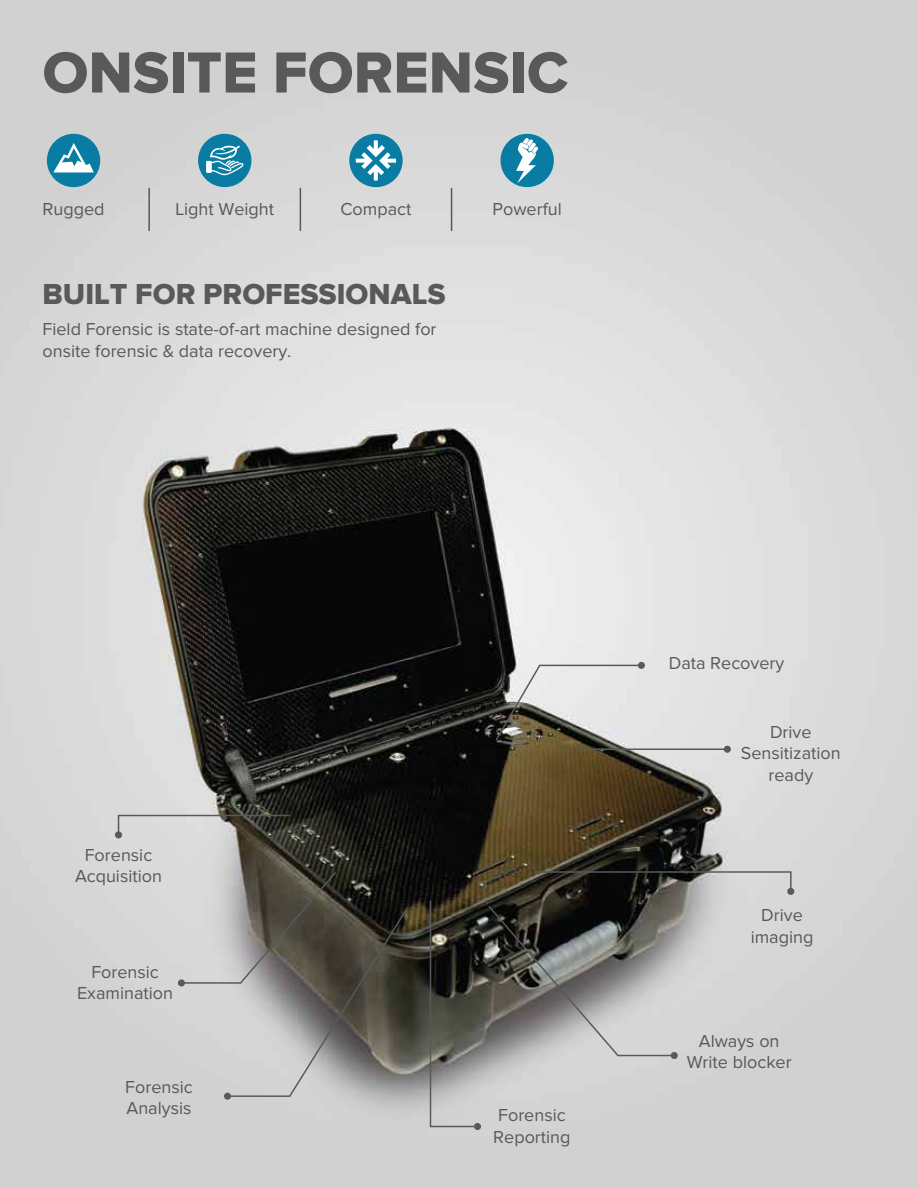
<style>
.page{position:relative;width:918px;height:1188px;background:#fff}
.page>*{position:absolute;margin:0;border:0;box-sizing:border-box;transform-origin:0 0}
.t1{font:60px "Proxima Nova Extrabld";color:#58595b}
.t2{font:30px "Proxima Nova Extrabld";color:#58595b}
.t3{font:18px/21.6px "Proxima Nova";color:#58595b;text-align:center}
</style>
<div class="page">
<img style="left:0;top:0;width:918px;height:1188px">
<div style="left:47px;top:134px;width:53px;height:53px;background:#097ca4;border-radius:50%"></div>
<svg style="left:53px;top:143px;width:41px;height:29px"></svg>
<div style="left:198px;top:134px;width:53px;height:53px;background:#097ca4;border-radius:50%"></div>
<svg style="left:206px;top:145px;width:38px;height:30px"></svg>
<div style="left:349px;top:134px;width:54px;height:53px;background:#097ca4;border-radius:50%"></div>
<svg style="left:356px;top:140px;width:40px;height:41px"></svg>
<div style="left:500px;top:134px;width:54px;height:53px;background:#097ca4;border-radius:50%"></div>
<svg style="left:516px;top:138px;width:22px;height:45px"></svg>
<hr style="left:148px;top:188px;width:2px;height:43px;background:#58595b">
<hr style="left:300px;top:188px;width:1px;height:43px;background:#58595b">
<hr style="left:451px;top:188px;width:1px;height:43px;background:#58595b">
<svg style="left:117px;top:814px;width:174px;height:22px;background:#9c9b98"></svg>
<div style="left:115px;top:831px;width:7px;height:7px;background:#58595b;border-radius:50%"></div>
<svg style="left:533px;top:870px;width:259px;height:23px;background:#646361"></svg>
<div style="left:787px;top:888px;width:7px;height:7px;background:#58595b;border-radius:50%"></div>
<div style="left:671px;top:1052px;width:7px;height:7px;background:#58595b;border-radius:50%"></div>
<div style="left:474px;top:1123px;width:7px;height:7px;background:#58595b;border-radius:50%"></div>
<div style="left:224px;top:1093px;width:7px;height:7px;background:#58595b;border-radius:50%"></div>
<div style="left:638px;top:662px;width:7px;height:7px;background:#58595b;border-radius:50%"></div>
<div style="left:724px;top:746px;width:7px;height:7px;background:#58595b;border-radius:50%"></div>
<svg style="left:494px;top:664px;width:149px;height:78px;background:#b3b2ae"></svg>
<hr style="left:580px;top:748px;width:148px;height:2px;background:#58595b">
<svg style="left:487px;top:904px;width:189px;height:153px;background:#7b7b79"></svg>
<svg style="left:180px;top:870px;width:229px;height:228px;background:#888783"></svg>
<svg style="left:429px;top:899px;width:50px;height:229px;background:#5f5f59"></svg>
<h1 class="t1" style="left:43px;top:45px;width:527px">ONSITE FORENSIC</h1>
<p class="t3" style="left:43px;top:199px;width:64px">Rugged</p>
<p class="t3" style="left:175px;top:199px;width:100px">Light Weight</p>
<p class="t3" style="left:340px;top:199px;width:73px">Compact</p>
<p class="t3" style="left:493px;top:199px;width:71px">Powerful</p>
<h2 class="t2" style="left:43px;top:281px;width:405px">BUILT FOR PROFESSIONALS</h2>
<p class="t3" style="left:43px;top:319px;width:396px;text-align:left">Field Forensic is state-of-art machine designed for onsite forensic &amp; data recovery.</p>
<p class="t3" style="left:75px;top:845px;width:89px">Forensic<br>Acquisition</p>
<p class="t3" style="left:77px;top:962px;width:98px">Forensic<br>Examination</p>
<p class="t3" style="left:125px;top:1077px;width:69px;text-align:left">Forensic<br>Analysis</p>
<p class="t3" style="left:493px;top:1105px;width:79px;text-align:left">Forensic<br>Reporting</p>
<p class="t3" style="left:669px;top:653px;width:117px">Data Recovery</p>
<p class="t3" style="left:741px;top:722px;width:101px">Drive<br>Sensitization ready</p>
<p class="t3" style="left:751px;top:905px;width:64px">Drive imaging</p>
<p class="t3" style="left:687px;top:1031px;width:106px">Always on<br>Write blocker</p>
</div>
